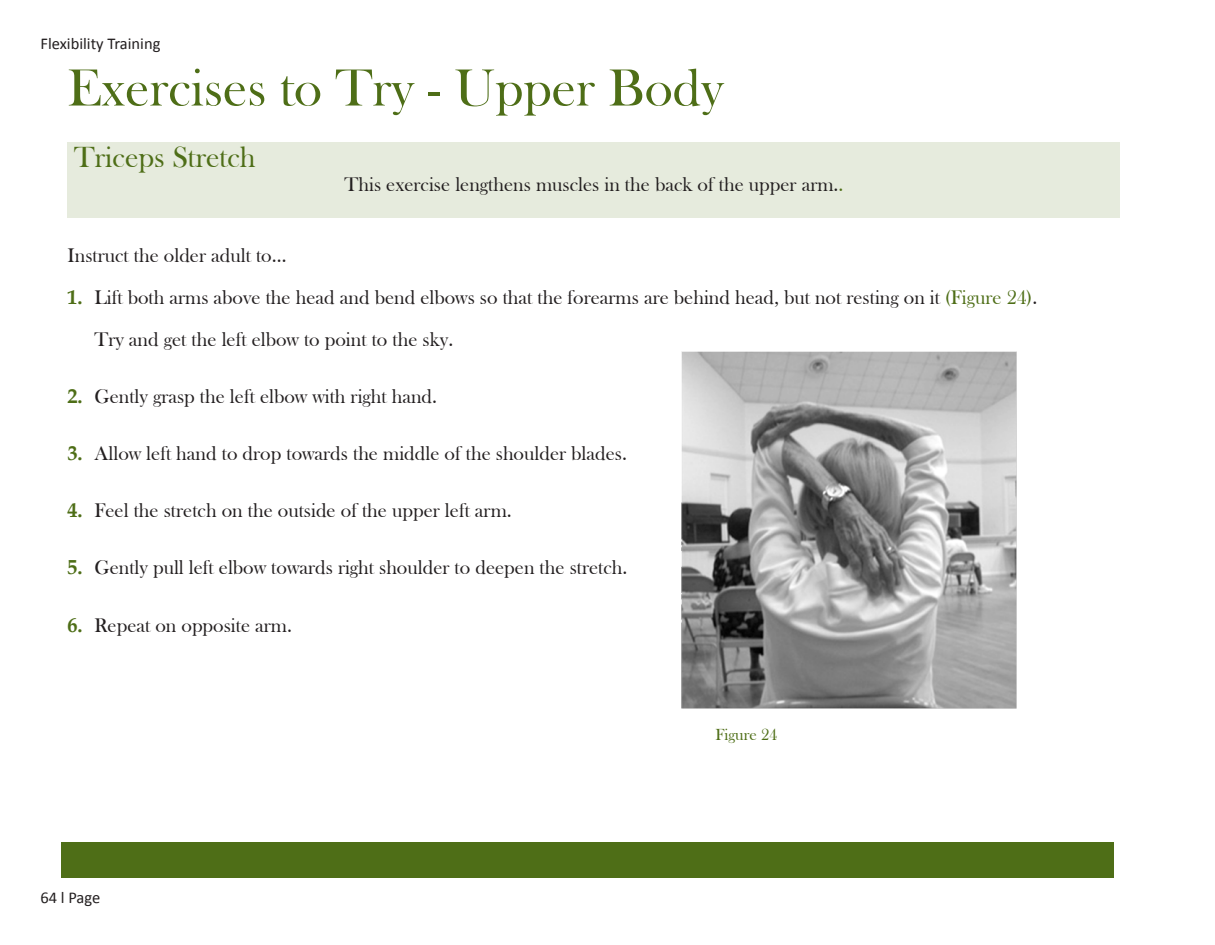
<style>
.page{position:relative;width:1215px;height:945px;background:#fff}
.page>*{position:absolute;margin:0;border:0;box-sizing:border-box;transform-origin:0 0}
.t1{font:54px "Baskerville Old Face";color:#4e6e17}
.t2{font:30px "Baskerville Old Face";color:#4e6e17}
.narrated{font:20.25px "Baskerville Old Face";color:#231f20}
.Normal_wrd_6{font:20.25px "Baskerville Old Face";color:#231f20}
.t3{font:16.5px "Calibri";color:#231f20}
.t4{font:16.5px "Baskerville Old Face";color:#4e6e17}
.s1{color:#4e6e17}
.s2{font-family:"Book Antiqua";font-weight:700;color:#4e6e17}
</style>
<div class="page">
<div style="left:68px;top:142px;width:1052px;height:76px;background:#e6ebdd"></div>
<div style="left:61px;top:842px;width:1053px;height:36px;background:#4e6e17"></div>
<img style="left:681px;top:351px;width:336px;height:358px">
<p class="t3" style="left:40px;top:33px;width:121px">Flexibility Training</p>
<p class="t1" style="left:68px;top:58px;width:658px">Exercises to Try - Upper Body</p>
<p class="t2" style="left:74px;top:141px;width:183px">Triceps Stretch</p>
<p class="Normal_wrd_6" style="left:345px;top:173px;width:500px">This exercise lengthens muscles in the back of the upper arm.<span class="s1">.</span></p>
<p class="narrated" style="left:67px;top:245px;width:221px">Instruct the older adult to…</p>
<p class="narrated" style="left:68px;top:287px;width:972px"><span class="s2">1.</span> Lift both arms above the head and bend elbows so that the forearms are behind head, but not resting on it <span class="s1">(Figure 24)</span>.</p>
<p class="narrated" style="left:94px;top:329px;width:360px">Try and get the left elbow to point to the sky.</p>
<p class="narrated" style="left:68px;top:386px;width:371px"><span class="s2">2.</span> Gently grasp the left elbow with right hand.</p>
<p class="narrated" style="left:68px;top:443px;width:561px"><span class="s2">3.</span> Allow left hand to drop towards the middle of the shoulder blades.</p>
<p class="narrated" style="left:68px;top:500px;width:446px"><span class="s2">4.</span> Feel the stretch on the outside of the upper left arm.</p>
<p class="narrated" style="left:68px;top:557px;width:562px"><span class="s2">5.</span> Gently pull left elbow towards right shoulder to deepen the stretch.</p>
<p class="narrated" style="left:68px;top:614px;width:226px"><span class="s2">6.</span> Repeat on opposite arm.</p>
<p class="t3" style="left:40px;top:887px;width:61px">64 l Page</p>
<p class="t4" style="left:716px;top:725px;width:63px">Figure 24</p>
</div>
